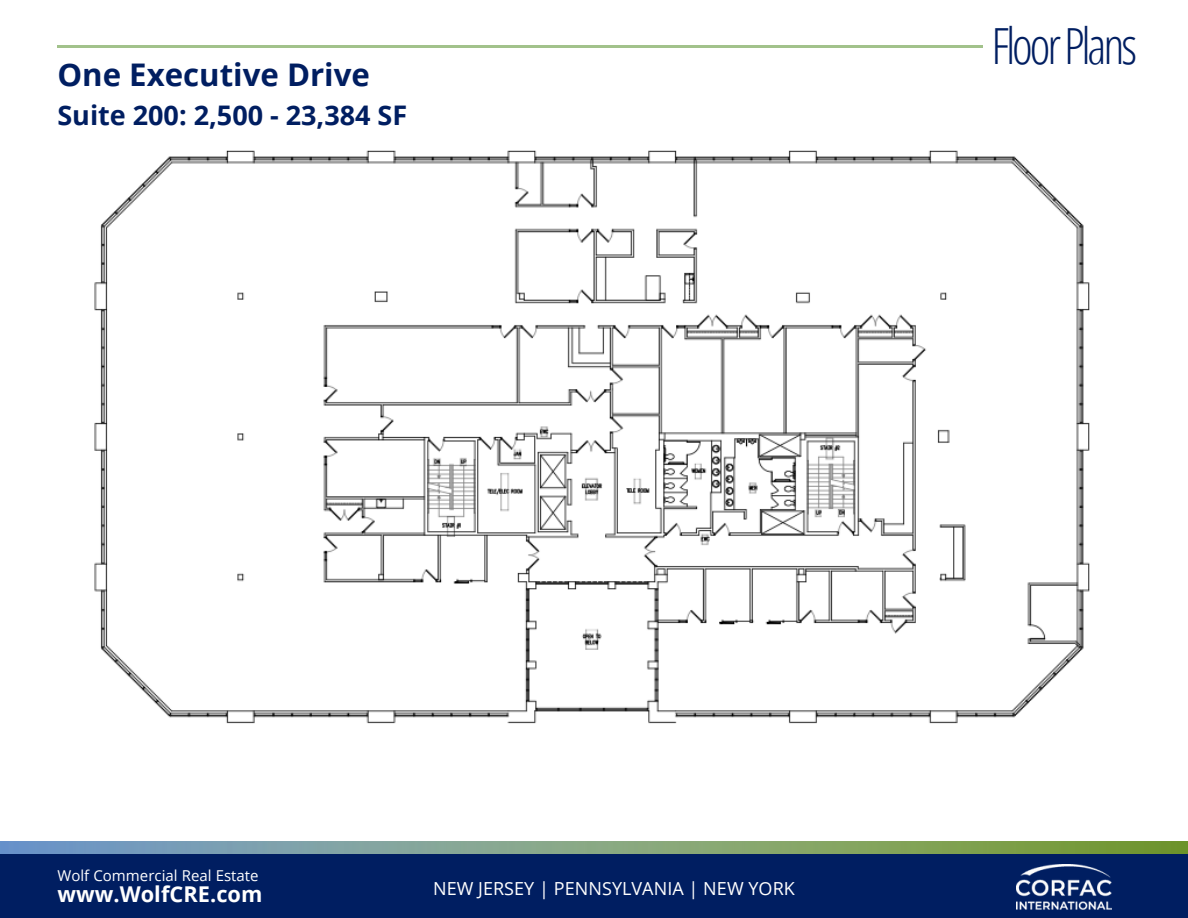
<style>
.page{position:relative;width:1188px;height:918px;background:#fff}
.page>*{position:absolute;margin:0;border:0;box-sizing:border-box;transform-origin:0 0}
.t1{font:300 49.8px "Open Sans Condensed";letter-spacing:-.06em;color:#001e61}
.t2{font:700 31.2px "Open Sans";color:#001e61}
.t3{font:700 27px "Open Sans";color:#001e61}
.t4{font:700 21.75px "Open Sans";letter-spacing:.005em;color:#fff}
.t5{font:18px "Open Sans";letter-spacing:.005em;color:#fff}
.t6{font:15px "Open Sans";letter-spacing:.005em;color:#fff}
</style>
<div class="page">
<div style="left:0;top:854px;width:1188px;height:64px;background:#001e61"></div>
<img style="left:0;top:842px;width:1188px;height:12px">
<img style="left:1017px;top:864px;width:94px;height:45px">
<hr style="left:57px;top:46px;width:926px;height:2px;background:#a2c28b">
<img style="left:94px;top:150px;width:996px;height:574px">
<p class="t2" style="left:57px;top:53px;width:314px">One Executive Drive</p>
<p class="t3" style="left:57px;top:96px;width:351px">Suite 200: 2,500 - 23,384 SF</p>
<p class="t1" style="left:991px;top:11px;width:147px">FloorPlans</p>
<p class="t6" style="left:57px;top:864px;width:203px">Wolf Commercial Real Estate</p>
<p class="t4" style="left:57px;top:879px;width:207px">www.WolfCRE.com</p>
<p class="t5" style="left:433px;top:876px;width:363px">NEW JERSEY | PENNSYLVANIA | NEW YORK</p>
</div>
